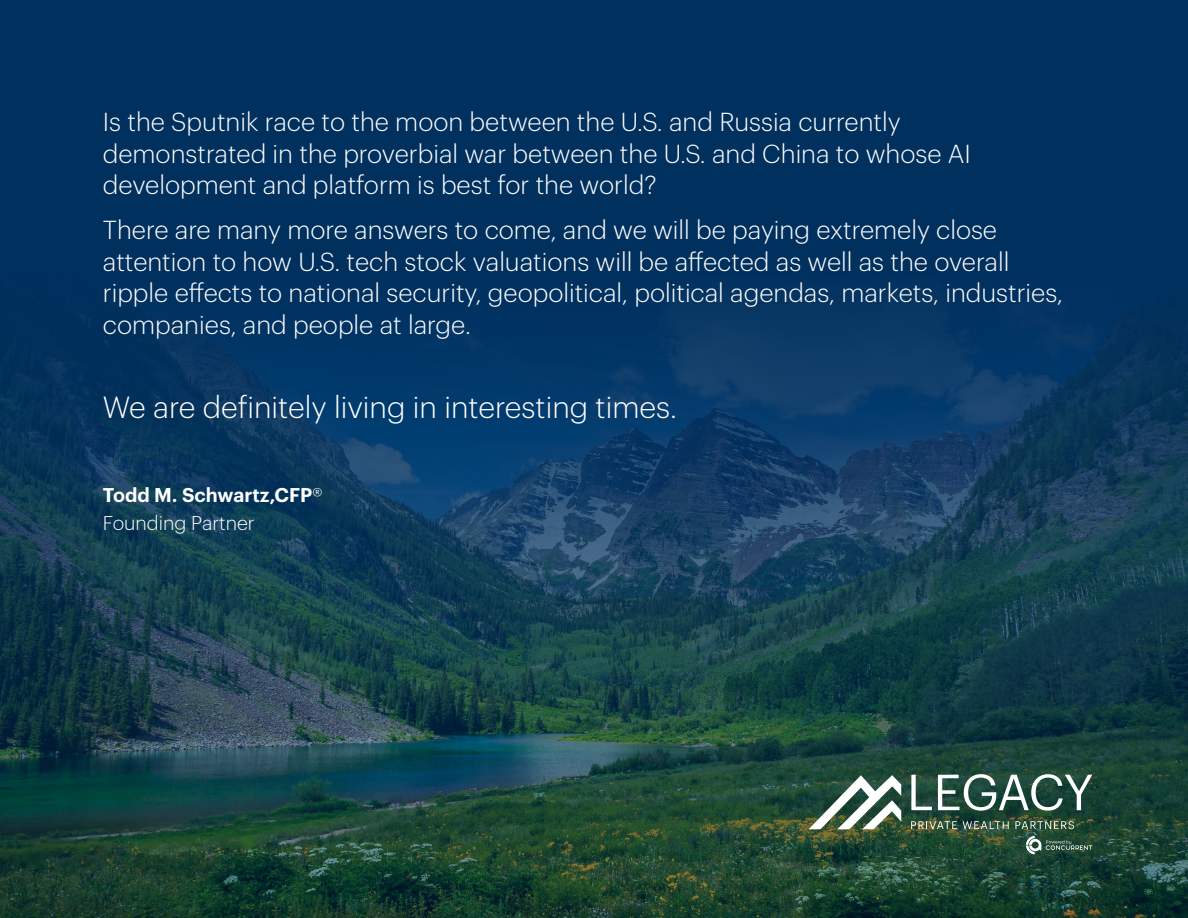
<style>
.page{position:relative;width:1188px;height:918px;background:#00305e}
.page>*{position:absolute;margin:0;border:0;box-sizing:border-box;transform-origin:0 0}
.t1{font:300 30px "Graphik";color:#fff}
.t2{font:300 25.5px/31.5px "Graphik";color:#fff}
.t3{font:600 19.5px/28.5px "Graphik";color:#fff}
.s1{font-weight:300}
</style>
<div class="page">
<img style="left:0;top:313px;width:1188px;height:605px">
<svg style="left:911px;top:775px;width:21px;height:35px"></svg>
<svg style="left:938px;top:774px;width:154px;height:37px;background:#5b796f"></svg>
<svg style="left:911px;top:821px;width:46px;height:8px"></svg>
<svg style="left:963px;top:821px;width:46px;height:8px"></svg>
<svg style="left:1015px;top:821px;width:59px;height:8px"></svg>
<svg style="left:809px;top:775px;width:92px;height:54px;background:#71897c"></svg>
<svg style="left:1026px;top:836px;width:66px;height:18px"></svg>
<p class="t2" style="left:103px;top:104px;width:869px">Is the Sputnik race to the moon between the U.S. and Russia currently demonstrated in the proverbial war between the U.S. and China to whose AI development and platform is best for the world?</p>
<p class="t2" style="left:103px;top:212px;width:962px">There are many more answers to come, and we will be paying extremely close attention to how U.S. tech stock valuations will be affected as well as the overall ripple effects to national security, geopolitical, political agendas, markets, industries, companies, and people at large.</p>
<p class="t1" style="left:103px;top:385px;width:576px">We are definitely living in interesting times.</p>
<p class="t3" style="left:103px;top:479px;width:221px">Todd M. Schwartz,CFP<span class="s1">®<br>Founding Partner</span></p>
</div>
